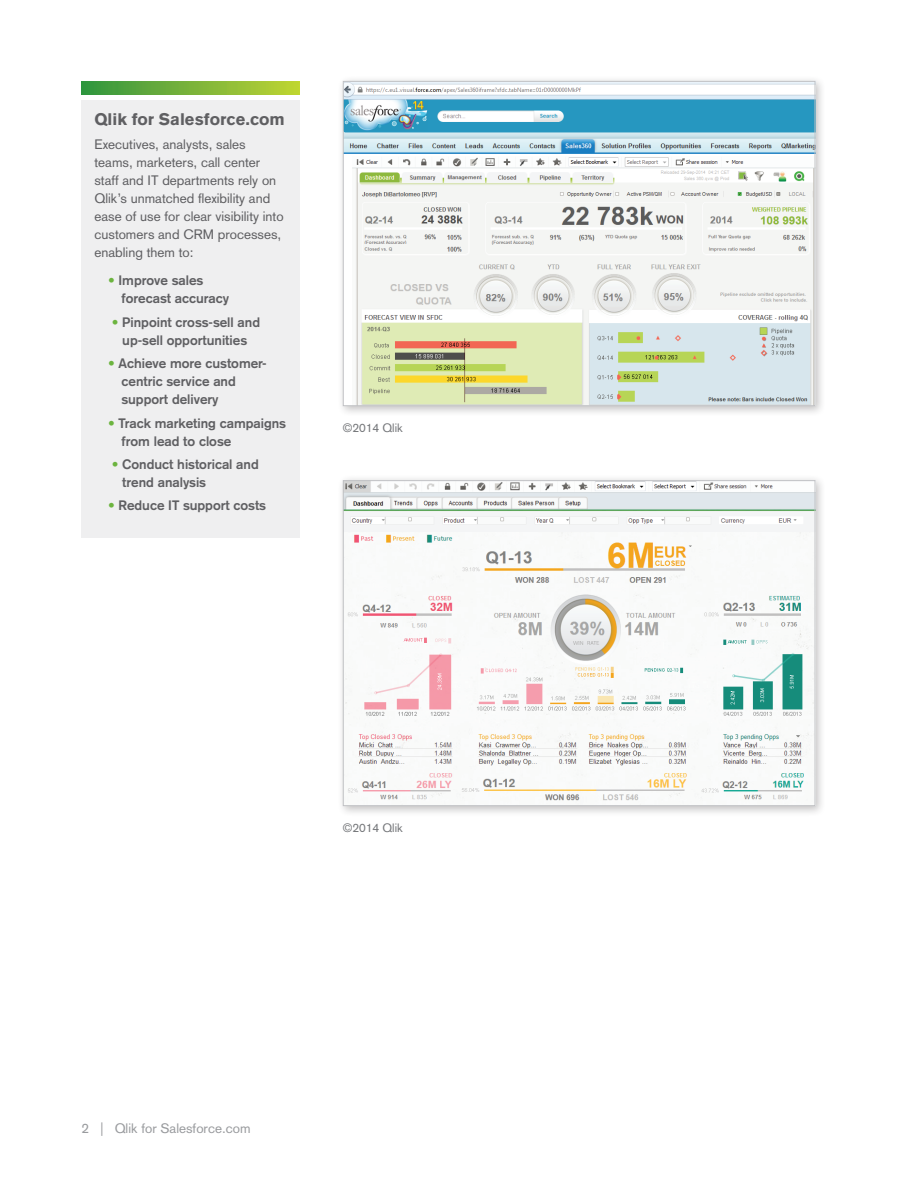
<style>
.page{position:relative;width:918px;height:1188px;background:#fff}
.page>*{position:absolute;margin:0;border:0;box-sizing:border-box;transform-origin:0 0}
.t1{font:900 16.5px "Basic Commercial LT Pro";color:#5f5f62}
.t2{font:700 13.5px/18px "Basic Commercial LT Pro";color:#5f5f62}
.t3{font:13.5px/18px "Basic Commercial LT Pro";color:#5f5f62}
.t4{font:13.5px "Basic Commercial LT Pro";color:#999b9e}
.t5{font:12px "Basic Commercial LT Pro";color:#76787b}
.s1{color:#6cb43f}
</style>
<div class="page">
<div style="left:81px;top:100px;width:219px;height:438px;background:#efeff0"></div>
<svg style="left:81px;top:81px;width:219px;height:13px"></svg>
<div style="left:337px;top:475px;width:489px;height:342px;background:#231f20;opacity:.27"></div>
<img style="left:345px;top:482px;width:468px;height:322px">
<div style="left:343px;top:480px;width:472px;height:326px;border:1px solid #c0c1c4"></div>
<div style="left:337px;top:75px;width:489px;height:342px;background:#231f20;opacity:.27"></div>
<img style="left:345px;top:83px;width:468px;height:321px">
<div style="left:343px;top:81px;width:472px;height:325px;border:1px solid #c0c1c4"></div>
<p class="t1" style="left:95px;top:109px;width:192px">Qlik for Salesforce.com</p>
<p class="t3" style="left:95px;top:135px;width:191px">Executives, analysts, sales teams, marketers, call center staff and IT departments rely on<br>Qlik’s unmatched flexibility and ease of use for clear visibility into customers and CRM processes, enabling them to:</p>
<p class="t2" style="left:122px;top:272px;width:109px;text-indent:-14px"><span class="s1">•</span> Improve sales forecast accuracy</p>
<p class="t2" style="left:112px;top:313px;width:150px;text-align:center"><span class="s1">•</span> Pinpoint cross-sell and up-sell opportunities</p>
<p class="t2" style="left:122px;top:354px;width:147px;text-indent:-14px"><span class="s1">•</span> Achieve more customer&shy;centric service and support delivery</p>
<p class="t2" style="left:122px;top:414px;width:166px;text-indent:-14px"><span class="s1">•</span> Track marketing campaigns from lead to close</p>
<p class="t2" style="left:122px;top:455px;width:138px;text-indent:-11px"><span class="s1">•</span> Conduct historical and trend analysis</p>
<p class="t2" style="left:108px;top:497px;width:160px"><span class="s1">•</span> Reduce IT support costs</p>
<p class="t5" style="left:343px;top:421px;width:62px">©2014 Qlik</p>
<p class="t5" style="left:343px;top:820px;width:62px">©2014 Qlik</p>
<p class="t4" style="left:82px;top:1120px;width:171px">2 | Qlik for Salesforce.com</p>
</div>
